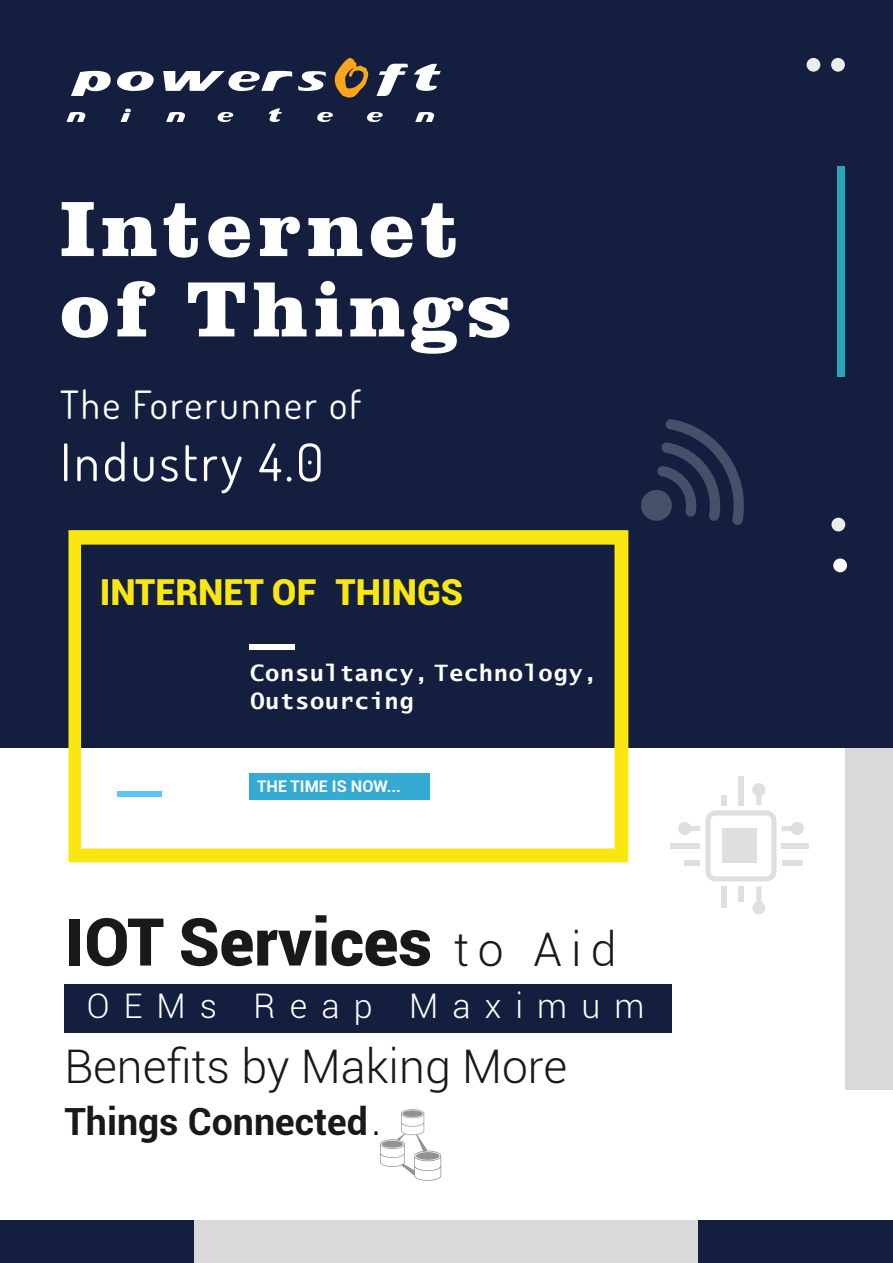
<style>
.page{position:relative;width:893px;height:1263px;background:#fff}
.page>*{position:absolute;margin:0;border:0;box-sizing:border-box;transform-origin:0 0}
.t1{font:900 80.4px/80.4px "Clarendon BT";letter-spacing:.075em;color:#fff}
.t2{font:900 66px "Roboto";color:#191919}
.t3{font:51.9px "Dosis";letter-spacing:.055em;color:#fff}
.t4{font:300 46.35px "Roboto";color:#191919}
.t5{font:39px "Dosis";letter-spacing:.055em;color:#fff}
.t6{font:700 37.5px "Roboto";color:#191919}
.t7{font:900 35.85px "Roboto";color:#fae711}
.t8{font:300 33.9px "Roboto";letter-spacing:.415em;color:#fff}
.t9{font:700 22.65px/27.2px "Lucida Sans Typewriter";letter-spacing:.055em;color:#fff}
.t10{font:700 16.05px "Roboto";color:#fff}
.s1{font-weight:300;font-size:46.35px}
</style>
<div class="page">
<div style="left:845px;top:544px;width:48px;height:546px;background:#d9d9d9"></div>
<div style="left:0;top:0;width:893px;height:747px;background:#141f40"></div>
<div style="left:807px;top:58px;width:13px;height:14px;background:#eceeec;border-radius:50%"></div>
<div style="left:831px;top:58px;width:14px;height:14px;background:#eceeec;border-radius:50%"></div>
<div style="left:833px;top:558px;width:14px;height:14px;background:#fff;border-radius:50%"></div>
<div style="left:831px;top:518px;width:14px;height:13px;background:#eceeec;border-radius:50%"></div>
<div style="left:838px;top:166px;width:7px;height:211px;background:#29a5b6"></div>
<div style="left:0;top:1221px;width:893px;height:42px;background:#d9d9d9"></div>
<svg style="left:68px;top:530px;width:560px;height:332px"></svg>
<svg style="left:71px;top:71px;width:40px;height:25px"></svg>
<svg style="left:117px;top:71px;width:37px;height:20px"></svg>
<svg style="left:163px;top:71px;width:129px;height:20px"></svg>
<svg style="left:298px;top:71px;width:28px;height:20px"></svg>
<svg style="left:376px;top:64px;width:32px;height:32px"></svg>
<svg style="left:414px;top:64px;width:27px;height:27px"></svg>
<svg style="left:334px;top:58px;width:34px;height:40px"></svg>
<svg style="left:121px;top:109px;width:10px;height:13px"></svg>
<svg style="left:218px;top:112px;width:15px;height:10px"></svg>
<svg style="left:317px;top:112px;width:16px;height:10px"></svg>
<svg style="left:367px;top:112px;width:16px;height:10px"></svg>
<svg style="left:66px;top:112px;width:19px;height:10px"></svg>
<svg style="left:166px;top:112px;width:19px;height:10px"></svg>
<svg style="left:268px;top:108px;width:14px;height:14px"></svg>
<svg style="left:415px;top:112px;width:19px;height:10px"></svg>
<svg style="left:641px;top:419px;width:103px;height:106px"></svg>
<svg style="left:380px;top:1109px;width:61px;height:72px"></svg>
<div style="left:739px;top:776px;width:5px;height:29px;background:#dfdfdf"></div>
<div style="left:721px;top:887px;width:6px;height:21px;background:#dfdfdf"></div>
<div style="left:739px;top:887px;width:5px;height:15px;background:#dfdfdf"></div>
<div style="left:782px;top:843px;width:27px;height:5px;background:#dfdfdf"></div>
<div style="left:782px;top:861px;width:21px;height:5px;background:#dfdfdf"></div>
<div style="left:670px;top:843px;width:30px;height:5px;background:#dfdfdf"></div>
<svg style="left:752px;top:887px;width:13px;height:28px"></svg>
<svg style="left:782px;top:822px;width:22px;height:13px"></svg>
<svg style="left:678px;top:783px;width:98px;height:98px"></svg>
<div style="left:722px;top:828px;width:35px;height:35px;background:#dfdfdf"></div>
<div style="left:0;top:1221px;width:194px;height:42px;background:#141f40"></div>
<div style="left:698px;top:1221px;width:195px;height:42px;background:#141f40"></div>
<div style="left:64px;top:984px;width:608px;height:48px;background:#141f40"></div>
<h1 class="t1" style="left:60px;top:187px;width:454px">Internet of Things</h1>
<h3 class="t5" style="left:60px;top:379px;width:303px">The Forerunner of</h3>
<h3 class="t3" style="left:60px;top:428px;width:265px">Industry 4.0</h3>
<h3 class="t7" style="left:100px;top:567px;width:365px">INTERNET OF THINGS</h3>
<p class="t9" style="left:251px;top:660px;width:348px">Consultancy, Technology,<br>Outsourcing</p>
<p class="t10" style="left:257px;top:775px;width:145px">THE TIME IS NOW...</p>
<h2 class="t2" style="left:64px;top:895px;width:554px">IOT Services <span class="s1">t o A i d</span></h2>
<h3 class="t8" style="left:87px;top:982px;width:559px">OEMs Reap Maximum</h3>
<h3 class="t4" style="left:64px;top:1034px;width:504px">Benefits by Making More</h3>
<h3 class="t6" style="left:64px;top:1095px;width:319px">Things Connected<span class="s1">.</span></h3>
</div>
